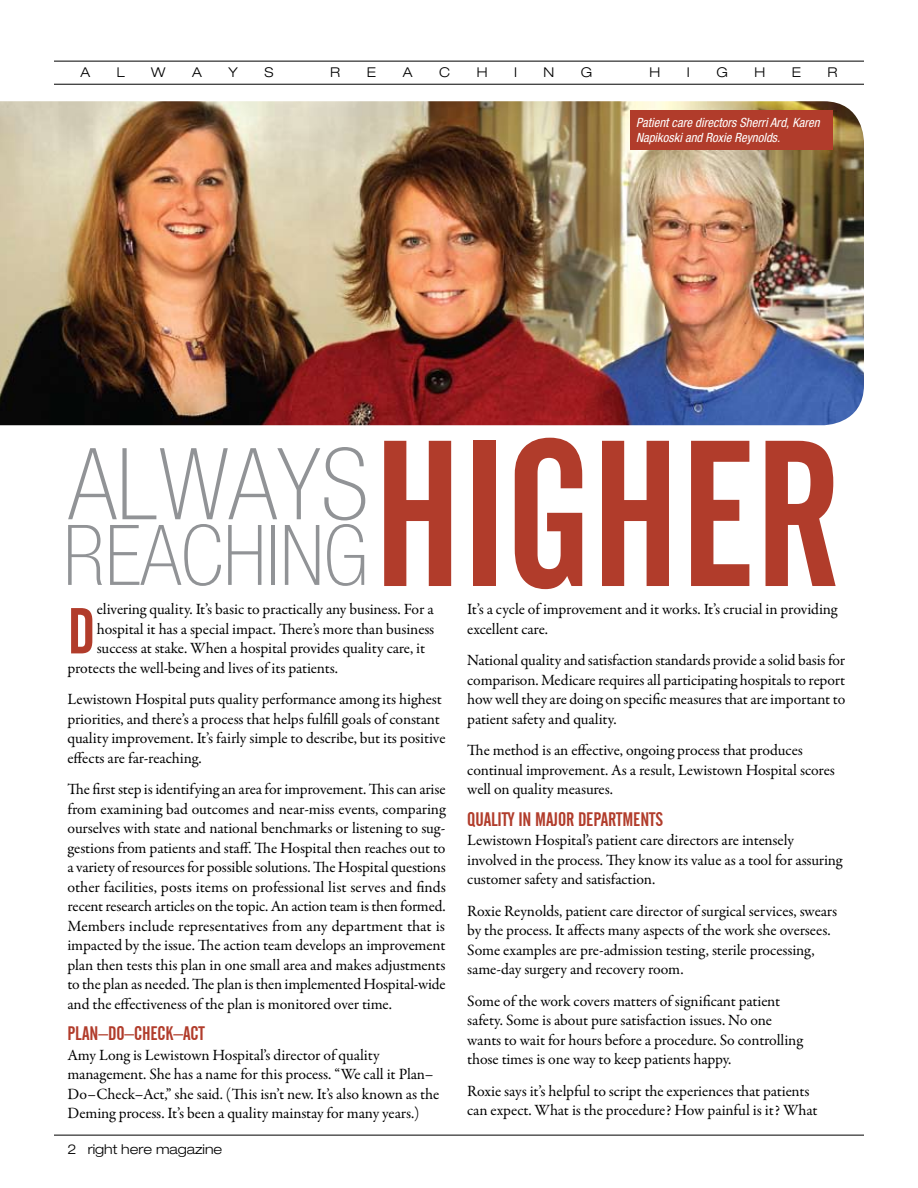
<style>
.page{position:relative;width:918px;height:1188px;background:#fff}
.page>*{position:absolute;margin:0;border:0;box-sizing:border-box;transform-origin:0 0}
.t1{font:205.65px "Alternate Gothic No 2 BT";letter-spacing:-.005em;color:#b13c2b}
.t2{font:100 condensed 99.45px "Helvetica Neue";color:#919396}
.t3{font:100 condensed 83.85px "Helvetica Neue";color:#919396}
.t4{font:64.2px "Alternate Gothic No 2 BT";color:#b13c2b}
.t5{font:19.5px "Alternate Gothic No 2 BT";letter-spacing:-.005em;color:#b13c2b}
.t6{font:15.75px/19.5px "Garamond Premr Pro";letter-spacing:-.01em;color:#000}
.t7{font:300 expanded 13.5px "Helvetica Neue";color:#000}
.t8{font:italic condensed 12.75px/15px "Helvetica Neue";color:#fff}
</style>
<div class="page">
<hr style="left:54px;top:61px;width:810px;height:1px;background:#000">
<hr style="left:54px;top:84px;width:810px;height:1px;background:#000">
<hr style="left:54px;top:1135px;width:810px;height:1px;background:#000">
<img style="left:0;top:101px;width:864px;height:324px">
<div style="left:631px;top:110px;width:202px;height:40px;background:#b13c2b"></div>
<p class="t7" style="left:80px;top:64px;width:11px">A</p>
<p class="t7" style="left:117px;top:64px;width:10px">L</p>
<p class="t7" style="left:151px;top:64px;width:16px">W</p>
<p class="t7" style="left:192px;top:64px;width:11px">A</p>
<p class="t7" style="left:229px;top:64px;width:11px">Y</p>
<p class="t7" style="left:264px;top:64px;width:11px">S</p>
<p class="t7" style="left:330px;top:64px;width:12px">R</p>
<p class="t7" style="left:367px;top:64px;width:11px">E</p>
<p class="t7" style="left:403px;top:64px;width:11px">A</p>
<p class="t7" style="left:439px;top:64px;width:13px">C</p>
<p class="t7" style="left:477px;top:64px;width:12px">H</p>
<p class="t7" style="left:514px;top:64px;width:4px">I</p>
<p class="t7" style="left:544px;top:64px;width:12px">N</p>
<p class="t7" style="left:581px;top:64px;width:13px">G</p>
<p class="t7" style="left:649px;top:64px;width:12px">H</p>
<p class="t7" style="left:687px;top:64px;width:4px">I</p>
<p class="t7" style="left:716px;top:64px;width:13px">G</p>
<p class="t7" style="left:754px;top:64px;width:12px">H</p>
<p class="t7" style="left:792px;top:64px;width:11px">E</p>
<p class="t7" style="left:828px;top:64px;width:12px">R</p>
<p class="t8" style="left:636px;top:114px;width:185px">Patient care directors Sherri Ard, Karen<br>Napikoski and Roxie Reynolds.</p>
<h2 class="t2" style="left:69px;top:428px;width:54px">ALWA</h2>
<h2 class="t2" style="left:277px;top:428px;width:94px">YS</h2>
<h3 class="t3" style="left:63px;top:508px;width:306px">REACHING</h3>
<h1 class="t1" style="left:373px;top:400px;width:469px">HIGHER</h1>
<h3 class="t4" style="left:68px;top:595px;width:29px">D</h3>
<p class="t6" style="left:97px;top:600px;width:338px">elivering quality. It’s basic to practically any business. For a</p>
<p class="t6" style="left:97px;top:620px;width:339px">hospital it has a special impact. There’s more than business</p>
<p class="t6" style="left:97px;top:639px;width:330px">success at stake. When a hospital provides quality care, it</p>
<p class="t6" style="left:68px;top:659px;width:272px">protects the well-being and lives of its patients.</p>
<p class="t6" style="left:68px;top:690px;width:380px">Lewistown Hospital puts quality performance among its highest priorities, and there’s a process that helps fulfill goals of constant quality improvement. It’s fairly simple to describe, but its positive effects are far-reaching.</p>
<p class="t6" style="left:68px;top:780px;width:380px;text-align:justify">The first step is identifying an area for improvement. This can arise from examining bad outcomes and near-miss events, comparing ourselves with state and national benchmarks or listening to sug&shy;gestions from patients and staff. The Hospital then reaches out to a variety of resources for possible solutions. The Hospital questions other facilities, posts items on professional list serves and finds recent research articles on the topic. An action team is then formed.<br>Members include representatives from any department that is impacted by the issue. The action team develops an improvement plan then tests this plan in one small area and makes adjustments to the plan as needed. The plan is then implemented Hospital-wide and the effectiveness of the plan is monitored over time.</p>
<p class="t5" style="left:68px;top:1023px;width:139px">PLAN–DO–CHECK–ACT</p>
<p class="t6" style="left:68px;top:1046px;width:373px">Amy Long is Lewistown Hospital’s director of quality management. She has a name for this process. “We call it Plan– Do–Check–Act,” she said. (This isn’t new. It’s also known as the Deming process. It’s been a quality mainstay for many years.)</p>
<p class="t7" style="left:68px;top:1141px;width:156px">2 right here magazine</p>
<p class="t6" style="left:467px;top:600px;width:372px">It’s a cycle of improvement and it works. It’s crucial in providing excellent care.</p>
<p class="t6" style="left:467px;top:651px;width:380px;text-align:justify">National quality and satisfaction standards provide a solid basis for comparison. Medicare requires all participating hospitals to report how well they are doing on specific measures that are important to patient safety and quality.</p>
<p class="t6" style="left:467px;top:741px;width:369px">The method is an effective, ongoing process that produces continual improvement. As a result, Lewistown Hospital scores well on quality measures.</p>
<p class="t5" style="left:467px;top:808px;width:197px">QUALITY IN MAJOR DEPARTMENTS</p>
<p class="t6" style="left:467px;top:831px;width:377px">Lewistown Hospital’s patient care directors are intensely involved in the process. They know its value as a tool for assuring customer safety and satisfaction.</p>
<p class="t6" style="left:467px;top:902px;width:372px">Roxie Reynolds, patient care director of surgical services, swears by the process. It affects many aspects of the work she oversees.<br>Some examples are pre-admission testing, sterile processing, same-day surgery and recovery room.</p>
<p class="t6" style="left:467px;top:992px;width:337px">Some of the work covers matters of significant patient safety. Some is about pure satisfaction issues. No one wants to wait for hours before a procedure. So controlling those times is one way to keep patients happy.</p>
<p class="t6" style="left:467px;top:1082px;width:352px">Roxie says it’s helpful to script the experiences that patients can expect. What is the procedure? How painful is it? What</p>
</div>
